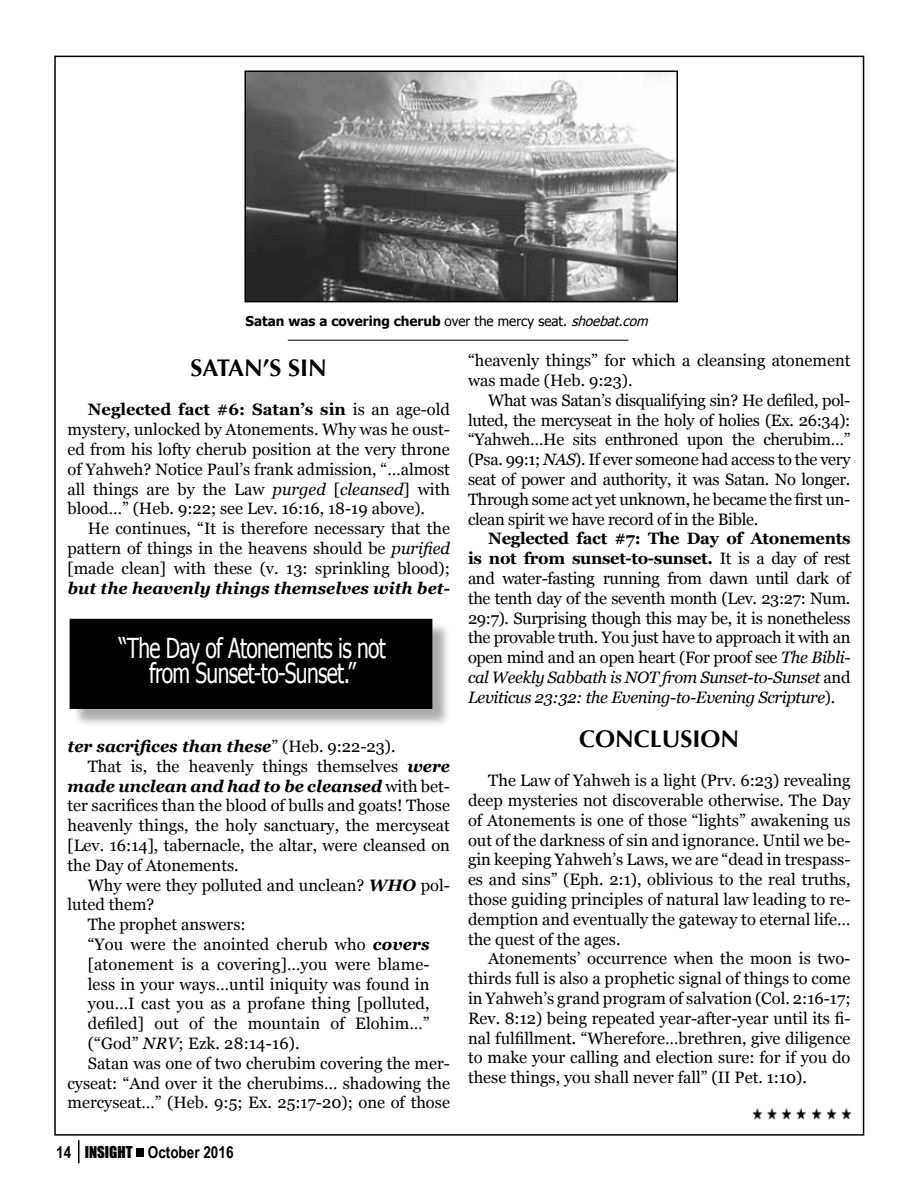
<style>
.page{position:relative;width:918px;height:1188px;background:#fff}
.page>*{position:absolute;margin:0;border:0;box-sizing:border-box;transform-origin:0 0}
.t1{font:27.45px/25.2px "Tahoma";letter-spacing:-.03em;color:#fff;text-align:center;scale:.76 1}
.t2{font:700 24px "Optima";color:#000}
.t3{font:16.5px/19.8px "Georgia";color:#000;text-align:justify}
.t4{font:italic 700 16.5px "Georgia";color:#000}
.t5{font:700 16.5px "Arial Narrow";color:#000}
.t6{font:700 13.5px "Tahoma";color:#000}
.s1{font-weight:400}
.s2{font-weight:400;font-style:italic}
.s3{font-weight:700}
.s4{font-style:italic}
.s5{font-weight:400;font-style:normal}
.s6{font-weight:700;font-style:italic}
.s7{font-family:"Impact";font-weight:400;font-size:15px}
</style>
<div class="page">
<svg style="left:78px;top:1140px;width:1px;height:23px"></svg>
<div style="left:136px;top:1148px;width:8px;height:8px;background:#000"></div>
<div style="left:72px;top:621px;width:379px;height:106px;background:#000;opacity:.33"></div>
<div style="left:70px;top:620px;width:362px;height:88px;background:#000"></div>
<div style="left:70px;top:619px;width:362px;height:90px;border:2px solid #000"></div>
<img style="left:752px;top:1108px;width:99px;height:12px">
<hr style="left:288px;top:340px;width:340px;height:1px;background:#000">
<img style="left:247px;top:73px;width:428px;height:226px">
<div style="left:244px;top:70px;width:434px;height:232px;border:2px solid #000"></div>
<p class="t6" style="left:246px;top:312px;width:408px">Satan was a covering cherub <span class="s1">over the mercy seat.</span> <span class="s2">shoebat.com</span></p>
<h2 class="t2" style="left:191px;top:354px;width:138px">SATAN’S SIN</h2>
<p class="t3" style="left:68px;top:399px;width:384px;text-indent:20px"><span class="s3">Neglected fact #6: Satan’s sin</span> is an age-old mystery, unlocked by Atonements. Why was he oust&shy;ed from his lofty cherub position at the very throne of Yahweh? Notice Paul’s frank admission, “…almost all things are by the Law <span class="s4">purged</span> [<span class="s4">cleansed</span>] with blood…” (Heb. 9:22; see Lev. 16:16, 18-19 above).</p>
<p class="t3" style="left:68px;top:518px;width:384px;text-indent:20px">He continues, “It is therefore necessary that the pattern of things in the heavens should be <span class="s4">purified </span>[made clean] with these (v. 13: sprinkling blood);</p>
<p class="t4" style="left:68px;top:576px;width:384px">but the heavenly things themselves with bet-</p>
<h1 class="t1" style="left:119px;top:634px;width:353px">“The Day of Atonements is not from Sunset-to-Sunset.”</h1>
<p class="t4" style="left:68px;top:734px;width:330px">ter sacrifices than these<span class="s5">” (Heb. 9:22-23).</span></p>
<p class="t3" style="left:88px;top:755px;width:364px">That is, the heavenly things themselves <span class="s6">were</span></p>
<p class="t4" style="left:68px;top:774px;width:384px">made unclean and had to be cleansed <span class="s5">with bet-</span></p>
<p class="t3" style="left:68px;top:795px;width:384px">ter sacrifices than the blood of bulls and goats! Those</p>
<p class="t3" style="left:68px;top:815px;width:384px">heavenly things, the holy sanctuary, the mercyseat</p>
<p class="t3" style="left:68px;top:835px;width:384px">[Lev. 16:14], tabernacle, the altar, were cleansed on</p>
<p class="t3" style="left:68px;top:854px;width:173px">the Day of Atonements.</p>
<p class="t3" style="left:88px;top:874px;width:364px">Why were they polluted and unclean? <span class="s6">WHO</span> pol-</p>
<p class="t3" style="left:68px;top:894px;width:89px">luted them?</p>
<p class="t3" style="left:88px;top:914px;width:159px">The prophet answers:</p>
<p class="t3" style="left:88px;top:934px;width:343px">“You were the anointed cherub who <span class="s6">covers</span></p>
<p class="t3" style="left:88px;top:953px;width:343px">[atonement is a covering]…you were blame-</p>
<p class="t3" style="left:88px;top:973px;width:343px">less in your ways…until iniquity was found in</p>
<p class="t3" style="left:88px;top:993px;width:343px">you…I cast you as a profane thing [polluted,</p>
<p class="t3" style="left:88px;top:1013px;width:343px">defiled] out of the mountain of Elohim…”</p>
<p class="t3" style="left:88px;top:1033px;width:213px">(“God” <span class="s4">NRV</span>; Ezk. 28:14-16).</p>
<p class="t3" style="left:88px;top:1052px;width:364px">Satan was one of two cherubim covering the mer-</p>
<p class="t3" style="left:68px;top:1072px;width:384px">cyseat: “And over it the cherubims… shadowing the</p>
<p class="t3" style="left:68px;top:1092px;width:384px">mercyseat…” (Heb. 9:5; Ex. 25:17-20); one of those</p>
<p class="t5" style="left:56px;top:1139px;width:179px">14 <span class="s7">INSIGHT</span> October 2016</p>
<p class="t3" style="left:468px;top:350px;width:384px">“heavenly things” for which a cleansing atonement was made (Heb. 9:23).</p>
<p class="t3" style="left:468px;top:389px;width:384px;text-indent:20px">What was Satan’s disqualifying sin? He defiled, pol&shy;luted, the mercyseat in the holy of holies (Ex. 26:34): “Yahweh…He sits enthroned upon the cherubim…” (Psa. 99:1; <span class="s4">NAS</span>). If ever someone had access to the very seat of power and authority, it was Satan. No longer.<br>Through some act yet unknown, he became the first un&shy;clean spirit we have record of in the Bible.</p>
<p class="t3" style="left:468px;top:528px;width:384px;text-indent:20px"><span class="s3">Neglected fact #7: The Day of Atonements is not from sunset-to-sunset.</span> It is a day of rest and water-fasting running from dawn until dark of the tenth day of the seventh month (Lev. 23:27: Num.<br>29:7). Surprising though this may be, it is nonetheless the provable truth. You just have to approach it with an open mind and an open heart (For proof see <span class="s4">The Bibli&shy;cal Weekly Sabbath is NOT from Sunset-to-Sunset</span> and <span class="s4">Leviticus 23:32: the Evening-to-Evening Scripture</span>).</p>
<h2 class="t2" style="left:579px;top:724px;width:162px">CONCLUSION</h2>
<p class="t3" style="left:468px;top:770px;width:384px;text-indent:20px">The Law of Yahweh is a light (Prv. 6:23) revealing deep mysteries not discoverable otherwise. The Day of Atonements is one of those “lights” awakening us out of the darkness of sin and ignorance. Until we be&shy;gin keeping Yahweh’s Laws, we are “dead in trespass&shy;es and sins” (Eph. 2:1), oblivious to the real truths, those guiding principles of natural law leading to re&shy;demption and eventually the gateway to eternal life… the quest of the ages.</p>
<p class="t3" style="left:468px;top:948px;width:384px;text-indent:20px">Atonements’ occurrence when the moon is two&shy;thirds full is also a prophetic signal of things to come in Yahweh’s grand program of salvation (Col. 2:16-17; Rev. 8:12) being repeated year-after-year until its fi&shy;nal fulfillment. “Wherefore…brethren, give diligence to make your calling and election sure: for if you do these things, you shall never fall” (II Pet. 1:10).</p>
</div>
